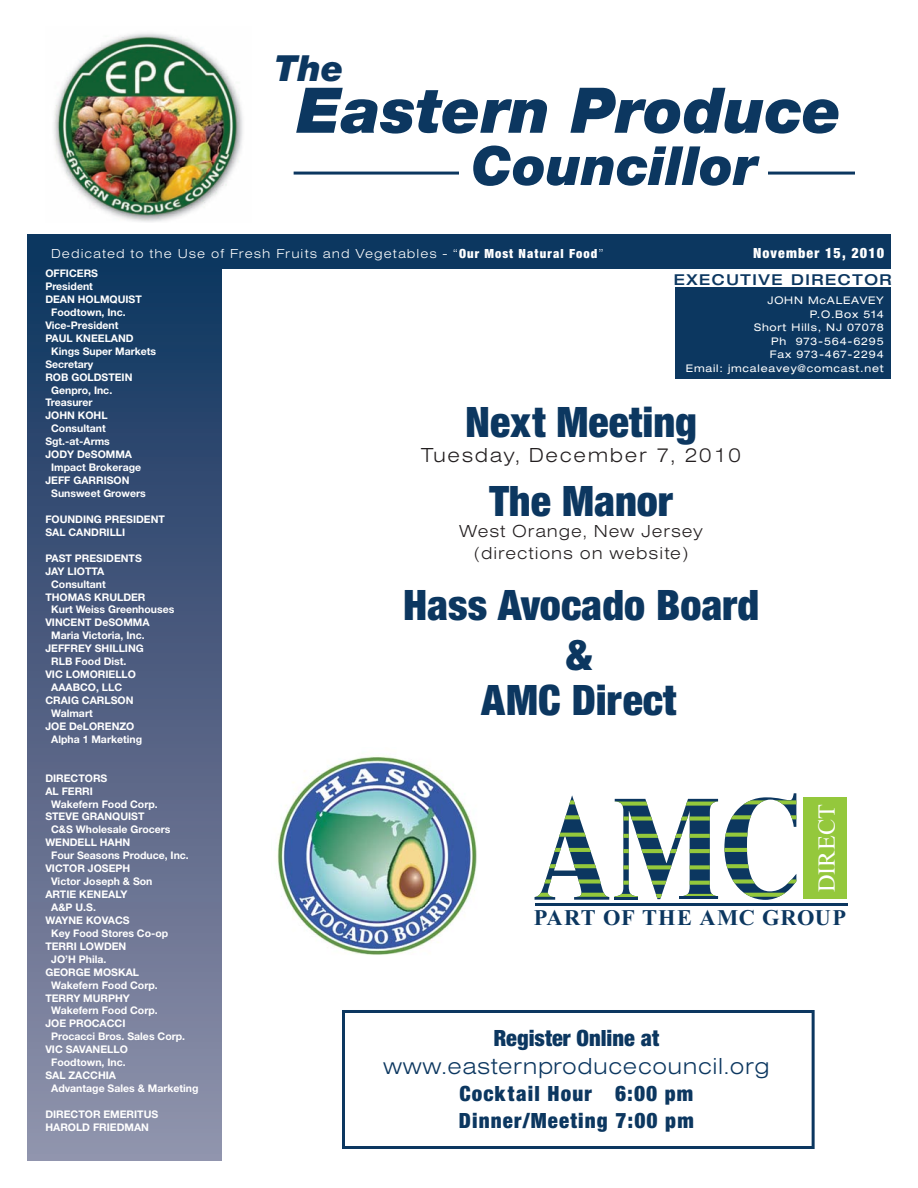
<style>
.page{position:relative;width:918px;height:1188px;background:#fff}
.page>*{position:absolute;margin:0;border:0;box-sizing:border-box;transform-origin:0 0}
.t1{font:italic 900 63px "Helvetica Neue";color:#0c3760}
.t2{font:italic 900 54px "Helvetica Neue";color:#0c3760}
.t3{font:45px "Sans Black Condensed DTC";color:#0c3760}
.t4{font:italic 900 36px "Helvetica Neue";color:#0c3760}
.t5{font:24.45px "Times New Roman";letter-spacing:-.005em;color:#fff}
.t6{font:24px "Sans Light Extended DTC";letter-spacing:.025em;color:#0c3760}
.t7{font:24px "Sans Black Condensed DTC";color:#0c3760}
.t8{font:22.5px "Sans Black Condensed DTC";letter-spacing:.05em;color:#0c3760}
.t9{font:700 22.35px "Times New Roman";letter-spacing:.03em;color:#0c3760}
.t10{font:21px "Sans Light Extended DTC";letter-spacing:.075em;color:#231f20}
.t11{font:18px "Sans Light Extended DTC";letter-spacing:.05em;color:#231f20}
.t12{font:500 expanded 15px "Helvetica Neue";letter-spacing:.105em;color:#0c3760}
.t13{font:15px "Sans Black Condensed DTC";letter-spacing:.075em;color:#fff}
.t14{font:13.5px "Sans Light Extended DTC";letter-spacing:.075em;color:#fff}
.t15{font:700 10.5px "Helvetica Neue";color:#fff}
.t16{font:expanded 10.5px "Helvetica Neue";letter-spacing:.075em;color:#fff}
.s1{font-family:"Sans Black Condensed DTC"}
</style>
<div class="page">
<div style="left:342px;top:1010px;width:473px;height:139px;border:3px solid #0c3760"></div>
<div style="left:27px;top:235px;width:864px;height:34px;background:#0c3760"></div>
<img style="left:54px;top:33px;width:189px;height:189px">
<hr style="left:294px;top:172px;width:165px;height:3px;background:#0c3760">
<hr style="left:768px;top:172px;width:87px;height:3px;background:#0c3760">
<div style="left:27px;top:268px;width:195px;height:892px;background:linear-gradient(to bottom,#11345f,#9391ab)"></div>
<div style="left:675px;top:287px;width:216px;height:92px;background:#0c3760"></div>
<img style="left:277px;top:756px;width:200px;height:199px">
<div style="left:804px;top:798px;width:43px;height:101px;background:#94c83c"></div>
<svg style="left:535px;top:795px;width:74px;height:105px"></svg>
<svg style="left:535px;top:800px;width:74px;height:4px"></svg>
<svg style="left:535px;top:815px;width:74px;height:4px"></svg>
<svg style="left:535px;top:833px;width:74px;height:4px"></svg>
<svg style="left:535px;top:848px;width:74px;height:4px"></svg>
<svg style="left:541px;top:879px;width:68px;height:5px"></svg>
<svg style="left:535px;top:893px;width:74px;height:4px"></svg>
<hr style="left:535px;top:900px;width:74px;height:1px;background:#e64d25">
<svg style="left:535px;top:864px;width:74px;height:4px"></svg>
<svg style="left:615px;top:799px;width:103px;height:100px"></svg>
<hr style="left:615px;top:899px;width:103px;height:1px;background:#e64d25">
<svg style="left:615px;top:865px;width:103px;height:4px"></svg>
<svg style="left:724px;top:793px;width:72px;height:107px"></svg>
<svg style="left:733px;top:800px;width:63px;height:4px"></svg>
<svg style="left:728px;top:815px;width:68px;height:4px"></svg>
<svg style="left:724px;top:833px;width:72px;height:4px"></svg>
<svg style="left:724px;top:848px;width:72px;height:4px"></svg>
<svg style="left:724px;top:864px;width:72px;height:4px"></svg>
<svg style="left:724px;top:879px;width:72px;height:5px"></svg>
<svg style="left:729px;top:893px;width:67px;height:4px"></svg>
<hr style="left:615px;top:897px;width:23px;height:2px;background:#0c3760">
<hr style="left:680px;top:897px;width:38px;height:2px;background:#0c3760">
<hr style="left:535px;top:904px;width:313px;height:2px;background:#0c3760">
<p class="t4" style="left:274px;top:46px;width:71px">The</p>
<p class="t1" style="left:297px;top:72px;width:546px">Eastern Produce</p>
<p class="t2" style="left:471px;top:133px;width:288px">Councillor</p>
<p class="t14" style="left:51px;top:246px;width:554px">Dedicated to the Use of Fresh Fruits and Vegetables - “<span class="s1">Our Most Natural Food</span>”</p>
<p class="t13" style="left:753px;top:244px;width:132px">November 15, 2010</p>
<p class="t16" style="left:768px;top:294px;width:118px">JOHN McALEAVEY</p>
<p class="t16" style="left:810px;top:307px;width:76px">P.O.Box 514</p>
<p class="t16" style="left:754px;top:321px;width:131px">Short Hills, NJ 07078</p>
<p class="t16" style="left:771px;top:334px;width:114px">Ph 973-564-6295</p>
<p class="t16" style="left:770px;top:348px;width:115px">Fax 973-467-2294</p>
<p class="t16" style="left:686px;top:361px;width:199px">Email: jmcaleavey@comcast.net</p>
<p class="t15" style="left:45px;top:267px;width:54px">OFFICERS</p>
<p class="t15" style="left:45px;top:280px;width:49px">President</p>
<p class="t15" style="left:45px;top:293px;width:98px">DEAN HOLMQUIST</p>
<p class="t15" style="left:51px;top:306px;width:76px">Foodtown, Inc.</p>
<p class="t15" style="left:45px;top:319px;width:75px">Vice-President</p>
<p class="t15" style="left:45px;top:332px;width:90px">PAUL KNEELAND</p>
<p class="t15" style="left:51px;top:345px;width:107px">Kings Super Markets</p>
<p class="t15" style="left:45px;top:357px;width:50px">Secretary</p>
<p class="t15" style="left:45px;top:370px;width:89px">ROB GOLDSTEIN</p>
<p class="t15" style="left:51px;top:383px;width:63px">Genpro, Inc.</p>
<p class="t15" style="left:45px;top:396px;width:49px">Treasurer</p>
<p class="t15" style="left:45px;top:409px;width:64px">JOHN KOHL</p>
<p class="t15" style="left:51px;top:422px;width:56px">Consultant</p>
<p class="t15" style="left:45px;top:435px;width:66px">Sgt.-at-Arms</p>
<p class="t15" style="left:45px;top:448px;width:88px">JODY DeSOMMA</p>
<p class="t15" style="left:51px;top:461px;width:92px">Impact Brokerage</p>
<p class="t15" style="left:45px;top:474px;width:86px">JEFF GARRISON</p>
<p class="t15" style="left:51px;top:487px;width:96px">Sunsweet Growers</p>
<p class="t15" style="left:45px;top:513px;width:121px">FOUNDING PRESIDENT</p>
<p class="t15" style="left:45px;top:526px;width:81px">SAL CANDRILLI</p>
<p class="t15" style="left:45px;top:551px;width:98px">PAST PRESIDENTS</p>
<p class="t15" style="left:45px;top:564px;width:60px">JAY LIOTTA</p>
<p class="t15" style="left:51px;top:577px;width:56px">Consultant</p>
<p class="t15" style="left:45px;top:590px;width:102px">THOMAS KRULDER</p>
<p class="t15" style="left:51px;top:603px;width:125px">Kurt Weiss Greenhouses</p>
<p class="t15" style="left:45px;top:616px;width:106px">VINCENT DeSOMMA</p>
<p class="t15" style="left:51px;top:629px;width:95px">Maria Victoria, Inc.</p>
<p class="t15" style="left:45px;top:642px;width:100px">JEFFREY SHILLING</p>
<p class="t15" style="left:51px;top:655px;width:77px">RLB Food Dist.</p>
<p class="t15" style="left:45px;top:668px;width:92px">VIC LOMORIELLO</p>
<p class="t15" style="left:51px;top:681px;width:72px">AAABCO, LLC</p>
<p class="t15" style="left:45px;top:694px;width:90px">CRAIG CARLSON</p>
<p class="t15" style="left:51px;top:707px;width:43px">Walmart</p>
<p class="t15" style="left:45px;top:720px;width:91px">JOE DeLORENZO</p>
<p class="t15" style="left:51px;top:733px;width:92px">Alpha 1 Marketing</p>
<p class="t15" style="left:45px;top:771px;width:64px">DIRECTORS</p>
<p class="t15" style="left:45px;top:784px;width:49px">AL FERRI</p>
<p class="t15" style="left:51px;top:797px;width:108px">Wakefern Food Corp.</p>
<p class="t15" style="left:45px;top:810px;width:101px">STEVE GRANQUIST</p>
<p class="t15" style="left:51px;top:823px;width:121px">C&amp;S Wholesale Grocers</p>
<p class="t15" style="left:45px;top:836px;width:86px">WENDELL HAHN</p>
<p class="t15" style="left:51px;top:849px;width:139px">Four Seasons Produce, Inc.</p>
<p class="t15" style="left:45px;top:862px;width:86px">VICTOR JOSEPH</p>
<p class="t15" style="left:51px;top:875px;width:103px">Victor Joseph &amp; Son</p>
<p class="t15" style="left:45px;top:888px;width:84px">ARTIE KENEALY</p>
<p class="t15" style="left:51px;top:901px;width:46px">A&amp;P U.S.</p>
<p class="t15" style="left:45px;top:914px;width:86px">WAYNE KOVACS</p>
<p class="t15" style="left:51px;top:927px;width:119px">Key Food Stores Co-op</p>
<p class="t15" style="left:45px;top:940px;width:83px">TERRI LOWDEN</p>
<p class="t15" style="left:51px;top:952px;width:57px">JO’H Phila.</p>
<p class="t15" style="left:45px;top:965px;width:95px">GEORGE MOSKAL</p>
<p class="t15" style="left:51px;top:978px;width:108px">Wakefern Food Corp.</p>
<p class="t15" style="left:45px;top:991px;width:86px">TERRY MURPHY</p>
<p class="t15" style="left:51px;top:1004px;width:108px">Wakefern Food Corp.</p>
<p class="t15" style="left:45px;top:1017px;width:82px">JOE PROCACCI</p>
<p class="t15" style="left:51px;top:1030px;width:135px">Procacci Bros. Sales Corp.</p>
<p class="t15" style="left:45px;top:1043px;width:84px">VIC SAVANELLO</p>
<p class="t15" style="left:51px;top:1056px;width:76px">Foodtown, Inc.</p>
<p class="t15" style="left:45px;top:1069px;width:72px">SAL ZACCHIA</p>
<p class="t15" style="left:51px;top:1082px;width:149px">Advantage Sales &amp; Marketing</p>
<p class="t15" style="left:45px;top:1108px;width:114px">DIRECTOR EMERITUS</p>
<p class="t15" style="left:45px;top:1121px;width:105px">HAROLD FRIEDMAN</p>
<p class="t12" style="left:674px;top:270px;width:219px">EXECUTIVE DIRECTOR</p>
<p class="t3" style="left:465px;top:395px;width:234px">Next Meeting</p>
<p class="t10" style="left:421px;top:444px;width:322px">Tuesday, December 7, 2010</p>
<p class="t3" style="left:489px;top:474px;width:185px">The Manor</p>
<p class="t11" style="left:459px;top:521px;width:245px">West Orange, New Jersey</p>
<p class="t11" style="left:474px;top:543px;width:215px">(directions on website)</p>
<p class="t3" style="left:403px;top:578px;width:358px">Hass Avocado Board</p>
<p class="t3" style="left:566px;top:628px;width:27px">&amp;</p>
<p class="t3" style="left:481px;top:673px;width:197px">AMC Direct</p>
<p class="t5" style="left:810px;top:892px;width:90px;rotate:-90deg">DIRECT</p>
<p class="t9" style="left:534px;top:902px;width:314px">PART OF THE AMC GROUP</p>
<p class="t7" style="left:494px;top:1023px;width:167px">Register Online at</p>
<p class="t6" style="left:383px;top:1053px;width:388px">www.easternproducecouncil.org</p>
<p class="t8" style="left:460px;top:1080px;width:235px">Cocktail Hour 6:00 pm</p>
<p class="t8" style="left:459px;top:1107px;width:236px">Dinner/Meeting 7:00 pm</p>
</div>
